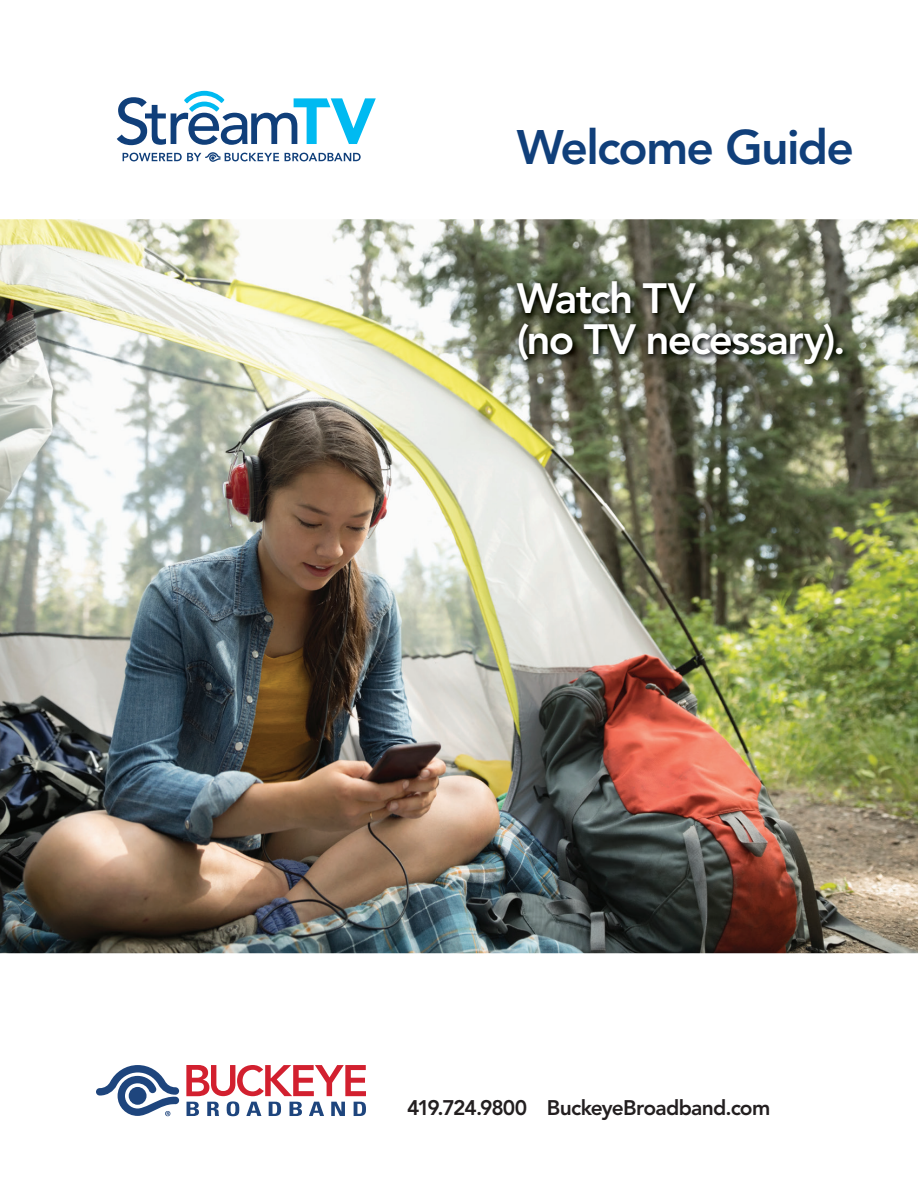
<style>
.page{position:relative;width:918px;height:1188px;background:#fff}
.page>*{position:absolute;margin:0;border:0;box-sizing:border-box;transform-origin:0 0}
.t1{font:800 48px "Avenir LT Std";letter-spacing:-.035em;color:#103f7a}
.t2{font:800 42px/40.5px "Avenir LT Std";letter-spacing:-.035em;color:#fff}
.t3{font:800 21px "Avenir LT Std";letter-spacing:-.035em;color:#231f20}
</style>
<div class="page">
<img style="left:0;top:219px;width:918px;height:734px">
<img style="left:512px;top:276px;width:340px;height:97px">
<svg style="left:96px;top:1065px;width:83px;height:51px"></svg>
<svg style="left:186px;top:1065px;width:180px;height:51px"></svg>
<svg style="left:285px;top:153px;width:76px;height:8px"></svg>
<svg style="left:123px;top:152px;width:156px;height:10px"></svg>
<svg style="left:117px;top:91px;width:259px;height:54px"></svg>
<h1 class="t1" style="left:517px;top:119px;width:339px">Welcome Guide</h1>
<h2 class="t2" style="left:517px;top:278px;width:330px">Watch TV<br>(no TV necessary).</h2>
<p class="t3" style="left:407px;top:1096px;width:365px">419.724.9800 BuckeyeBroadband.com</p>
</div>
